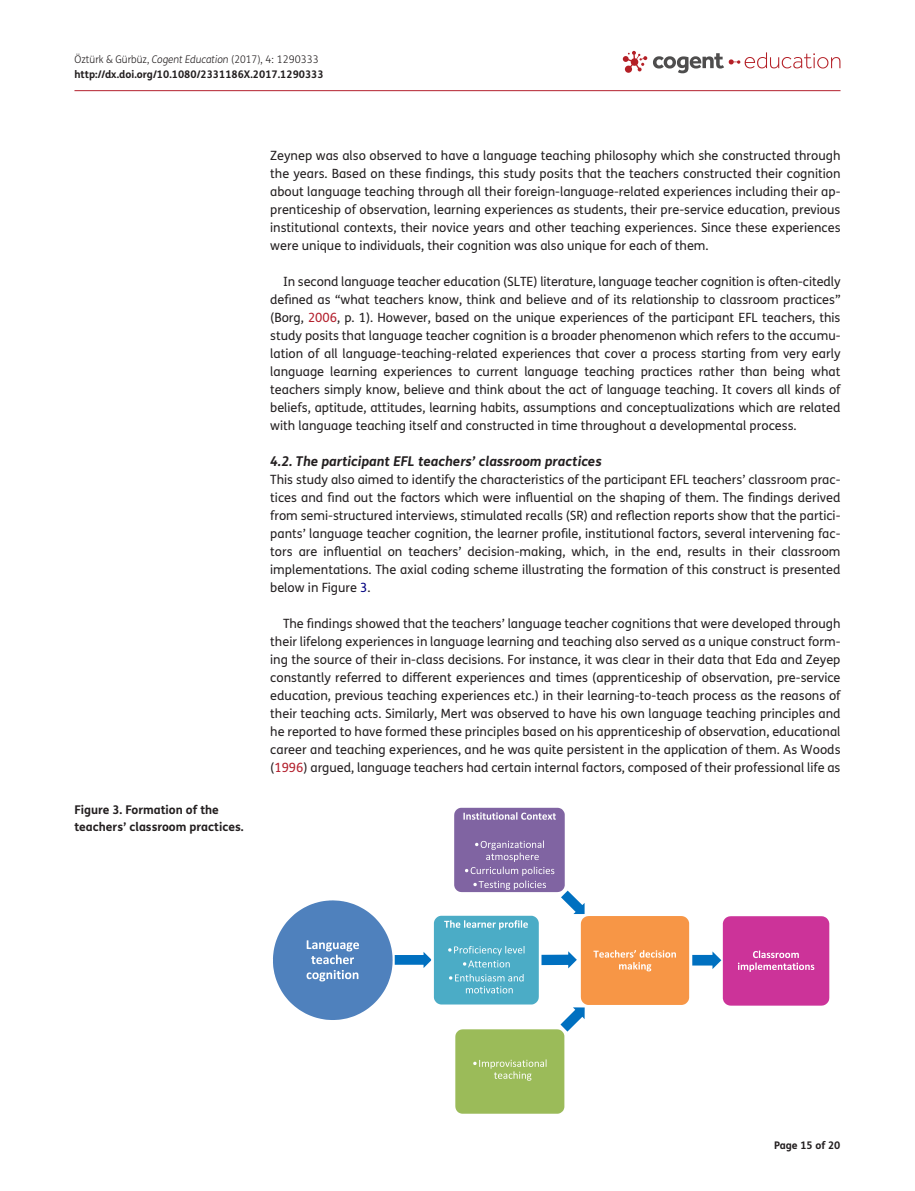
<style>
.page{position:relative;width:915px;height:1191px;background:#fff}
.page>*{position:absolute;margin:0;border:0;box-sizing:border-box;transform-origin:0 0}
.t1{font:italic 700 13.5px "FS Me Pro";color:#231f20}
.t2{font:12.75px/18px "FS Me Pro";color:#231f20;text-align:justify}
.t3{font:700 12px/16.5px "FS Me Pro";color:#231f20}
.t4{font:700 10.5px/15px "FS Me Pro";color:#231f20}
.s1{font-weight:300}
.s2{font-weight:300;font-style:italic}
.s3{color:#b3202d}
.s4{color:#000080}
</style>
<div class="page">
<hr style="left:74px;top:90px;width:766px;height:1px;background:#b3202d">
<svg style="left:622px;top:51px;width:218px;height:22px"></svg>
<svg style="left:273px;top:807px;width:557px;height:307px"></svg>
<p class="t4" style="left:74px;top:51px;width:251px"><span class="s1">Öztürk &amp; Gürbüz,</span> <span class="s2">Cogent Education</span> <span class="s1">(2017), 4: 1290333 </span>http://dx.doi.org/10.1080/2331186X.2017.1290333</p>
<p class="t3" style="left:74px;top:801px;width:171px">Figure 3. Formation of the teachers’ classroom practices.</p>
<p class="t2" style="left:270px;top:146px;width:571px">Zeynep was also observed to have a language teaching philosophy which she constructed through the years. Based on these findings, this study posits that the teachers constructed their cognition about language teaching through all their foreign-language-related experiences including their ap&shy;prenticeship of observation, learning experiences as students, their pre-service education, previous institutional contexts, their novice years and other teaching experiences. Since these experiences were unique to individuals, their cognition was also unique for each of them.</p>
<p class="t2" style="left:270px;top:272px;width:571px;text-indent:13px">In second language teacher education (SLTE) literature, language teacher cognition is often-citedly defined as “what teachers know, think and believe and of its relationship to classroom practices” (Borg, <span class="s3">2006</span>, p. 1). However, based on the unique experiences of the participant EFL teachers, this study posits that language teacher cognition is a broader phenomenon which refers to the accumu&shy;lation of all language-teaching-related experiences that cover a process starting from very early language learning experiences to current language teaching practices rather than being what teachers simply know, believe and think about the act of language teaching. It covers all kinds of beliefs, aptitude, attitudes, learning habits, assumptions and conceptualizations which are related with language teaching itself and constructed in time throughout a developmental process.</p>
<p class="t1" style="left:270px;top:451px;width:333px">4.2. The participant EFL teachers’ classroom practices</p>
<p class="t2" style="left:270px;top:470px;width:571px">This study also aimed to identify the characteristics of the participant EFL teachers’ classroom prac&shy;tices and find out the factors which were influential on the shaping of them. The findings derived from semi-structured interviews, stimulated recalls (SR) and reflection reports show that the partici&shy;pants’ language teacher cognition, the learner profile, institutional factors, several intervening fac&shy;tors are influential on teachers’ decision-making, which, in the end, results in their classroom implementations. The axial coding scheme illustrating the formation of this construct is presented below in Figure <span class="s4">3</span>.</p>
<p class="t2" style="left:270px;top:614px;width:571px;text-indent:13px">The findings showed that the teachers’ language teacher cognitions that were developed through their lifelong experiences in language learning and teaching also served as a unique construct form&shy;ing the source of their in-class decisions. For instance, it was clear in their data that Eda and Zeyep constantly referred to different experiences and times (apprenticeship of observation, pre-service education, previous teaching experiences etc.) in their learning-to-teach process as the reasons of their teaching acts. Similarly, Mert was observed to have his own language teaching principles and he reported to have formed these principles based on his apprenticeship of observation, educational career and teaching experiences, and he was quite persistent in the application of them. As Woods (<span class="s3">1996</span>) argued, language teachers had certain internal factors, composed of their professional life as</p>
<p class="t4" style="left:773px;top:1137px;width:68px">Page 15 of 20</p>
</div>
